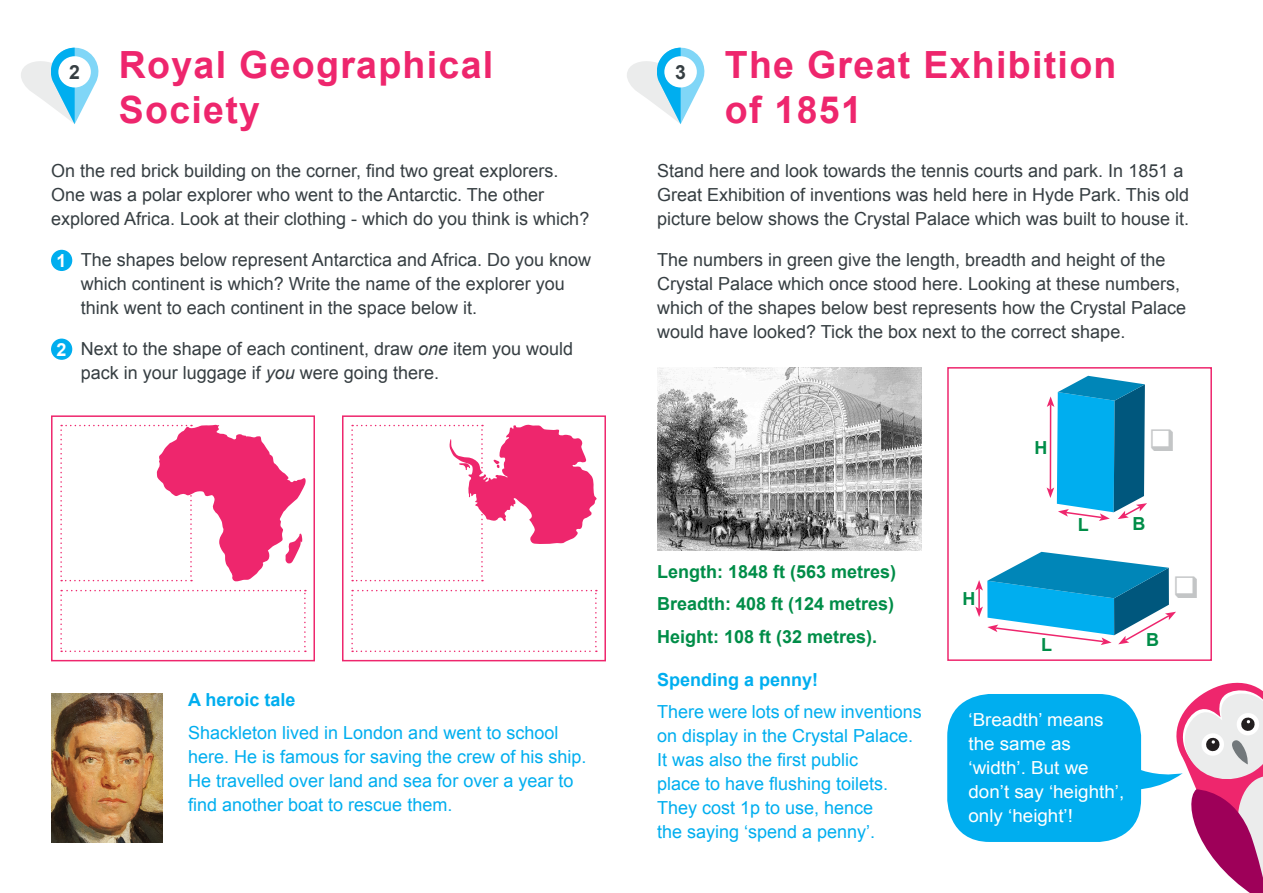
<style>
.page{position:relative;width:1263px;height:893px;background:#fff}
.page>*{position:absolute;margin:0;border:0;box-sizing:border-box;transform-origin:0 0}
.t1{font:700 37.5px/45px "Arial";letter-spacing:.035em;color:#ee266d}
.t2{font:700 19.5px "Arial";color:#363e42}
.body_text{font:18px/24px "Arial";color:#363e42}
.body_text-2{font:18px/24px "Arial";color:#00aeef}
.body_text-3{font:700 18px "Arial";color:#008d48}
.body_text-4{font:18px/24px "Arial";color:#fff;scale:1.04 1}
.body_text-5{font:700 18px "Arial";color:#00aeef}
.t3{font:700 18px "Arial";color:#fff}
.s1{font-style:italic}
</style>
<div class="page">
<svg style="left:21px;top:47px;width:78px;height:77px"></svg>
<div style="left:58px;top:56px;width:33px;height:31px;background:#fff;border-radius:50%"></div>
<svg style="left:627px;top:47px;width:78px;height:77px"></svg>
<div style="left:664px;top:56px;width:33px;height:31px;background:#fff;border-radius:50%"></div>
<svg style="left:1105px;top:682px;width:158px;height:211px"></svg>
<div style="left:947px;top:694px;width:194px;height:148px;background:#00aeef;border-radius:43px"></div>
<div style="left:51px;top:250px;width:21px;height:21px;background:#00aeef;border-radius:50%"></div>
<div style="left:51px;top:339px;width:21px;height:21px;background:#00aeef;border-radius:50%"></div>
<div style="left:51px;top:415px;width:264px;height:246px;border:2px solid #ee266d"></div>
<svg style="left:60px;top:590px;width:246px;height:62px"></svg>
<svg style="left:60px;top:425px;width:246px;height:157px"></svg>
<div style="left:342px;top:415px;width:264px;height:246px;border:2px solid #ee266d"></div>
<svg style="left:351px;top:590px;width:246px;height:62px"></svg>
<svg style="left:351px;top:424px;width:246px;height:157px"></svg>
<img style="left:51px;top:693px;width:112px;height:149px">
<img style="left:657px;top:367px;width:265px;height:184px">
<div style="left:947px;top:367px;width:265px;height:294px;border:2px solid #ee266d"></div>
<svg style="left:975px;top:552px;width:201px;height:93px"></svg>
<svg style="left:1046px;top:376px;width:101px;height:145px"></svg>
<p class="t1" style="left:119px;top:44px;width:376px">Royal Geographical<br>Society</p>
<p class="body_text" style="left:51px;top:159px;width:540px">On the red brick building on the corner, find two great explorers.<br>One was a polar explorer who went to the Antarctic. The other explored Africa. Look at their clothing - which do you think is which?</p>
<p class="body_text" style="left:81px;top:248px;width:512px">The shapes below represent Antarctica and Africa. Do you know which continent is which? Write the name of the explorer you think went to each continent in the space below it.</p>
<p class="body_text" style="left:81px;top:337px;width:494px">Next to the shape of each continent, draw <span class="s1">one</span> item you would pack in your luggage if <span class="s1">you</span> were going there.</p>
<p class="t2" style="left:69px;top:59px;width:12px">2</p>
<p class="t3" style="left:57px;top:249px;width:12px">1</p>
<p class="t3" style="left:57px;top:337px;width:12px">2</p>
<p class="body_text-5" style="left:188px;top:688px;width:109px">A heroic tale</p>
<p class="body_text-2" style="left:188px;top:721px;width:400px">Shackleton lived in London and went to school here. He is famous for saving the crew of his ship.<br>He travelled over land and sea for over a year to find another boat to rescue them.</p>
<p class="t2" style="left:675px;top:59px;width:12px">3</p>
<p class="t1" style="left:725px;top:44px;width:393px">The Great Exhibition of 1851</p>
<p class="body_text" style="left:657px;top:159px;width:534px">Stand here and look towards the tennis courts and park. In 1851 a<br>Great Exhibition of inventions was held here in Hyde Park. This old picture below shows the Crystal Palace which was built to house it.</p>
<p class="body_text" style="left:657px;top:248px;width:531px">The numbers in green give the length, breadth and height of the Crystal Palace which once stood here. Looking at these numbers, which of the shapes below best represents how the Crystal Palace would have looked? Tick the box next to the correct shape.</p>
<p class="body_text-3" style="left:657px;top:560px;width:241px">Length: 1848 ft (563 metres)</p>
<p class="body_text-3" style="left:657px;top:592px;width:239px">Breadth: 408 ft (124 metres)</p>
<p class="body_text-3" style="left:657px;top:625px;width:222px">Height: 108 ft (32 metres).</p>
<p class="body_text-5" style="left:657px;top:668px;width:163px">Spending a penny!</p>
<p class="body_text-2" style="left:657px;top:700px;width:266px">There were lots of new inventions</p>
<p class="body_text-2" style="left:657px;top:724px;width:258px">on display in the Crystal Palace.<br>It was also the first public<br>place to have flushing toilets.<br>They cost 1p to use, hence<br>the saying ‘spend a penny’.</p>
<p class="body_text-3" style="left:962px;top:587px;width:14px">H</p>
<p class="body_text-3" style="left:1034px;top:435px;width:14px">H</p>
<p class="body_text-3" style="left:1078px;top:513px;width:12px">L</p>
<p class="body_text-3" style="left:1132px;top:511px;width:14px">B</p>
<p class="body_text-3" style="left:1041px;top:632px;width:12px">L</p>
<p class="body_text-3" style="left:1146px;top:627px;width:14px">B</p>
<p class="body_text-4" style="left:968px;top:708px;width:151px">‘Breadth’ means the same as ‘width’. But we don’t say ‘heighth’, only ‘height’!</p>
</div>
